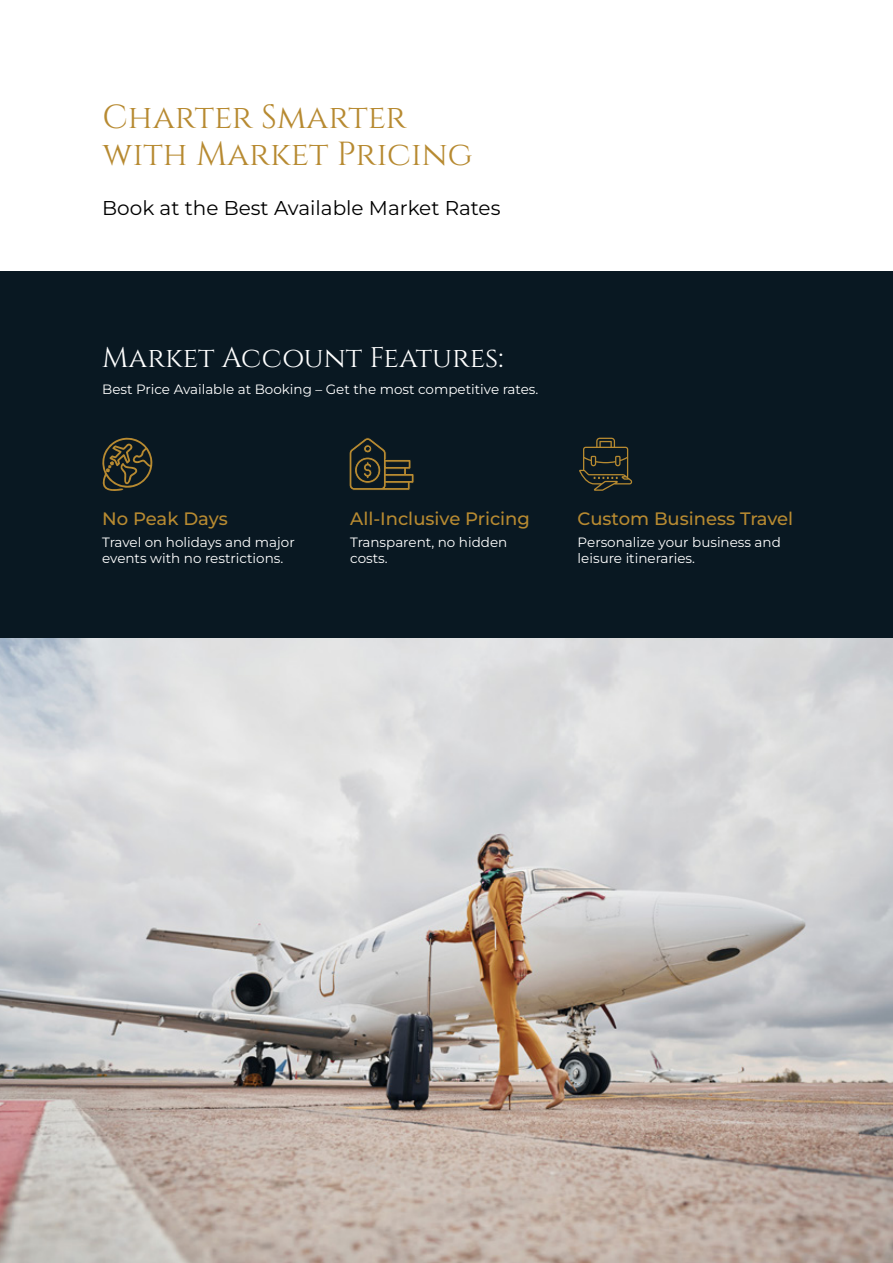
<style>
.page{position:relative;width:893px;height:1263px;background:#fff}
.page>*{position:absolute;margin:0;border:0;box-sizing:border-box;transform-origin:0 0}
.t1{font:33.3px/37px "Cinzel";color:#b78a31}
.t2{font:28.35px "Cinzel";color:#fff}
.t3{font:19.95px "Montserrat";color:#000}
.t4{font:500 18px "Montserrat";color:#b78a31}
.t5{font:13.5px/16.2px "Montserrat";color:#fff}
</style>
<div class="page">
<img style="left:0;top:638px;width:893px;height:625px">
<div style="left:0;top:272px;width:893px;height:366px;background:#091822"></div>
<svg style="left:579px;top:438px;width:53px;height:53px"></svg>
<svg style="left:349px;top:438px;width:65px;height:52px"></svg>
<svg style="left:102px;top:437px;width:51px;height:54px"></svg>
<h1 class="t1" style="left:103px;top:99px;width:371px">Charter Smarter with Market Pricing</h1>
<h3 class="t3" style="left:102px;top:194px;width:400px">Book at the Best Available Market Rates</h3>
<h2 class="t2" style="left:102px;top:339px;width:403px">Market Account Features:</h2>
<p class="t5" style="left:102px;top:381px;width:438px">Best Price Available at Booking – Get the most competitive rates.</p>
<h3 class="t4" style="left:102px;top:506px;width:127px">No Peak Days</h3>
<p class="t5" style="left:102px;top:533px;width:194px">Travel on holidays and major events with no restrictions.</p>
<h3 class="t4" style="left:350px;top:506px;width:181px">All-Inclusive Pricing</h3>
<p class="t5" style="left:350px;top:533px;width:159px">Transparent, no hidden costs.</p>
<h3 class="t4" style="left:578px;top:506px;width:217px">Custom Business Travel</h3>
<p class="t5" style="left:578px;top:533px;width:205px">Personalize your business and leisure itineraries.</p>
</div>
